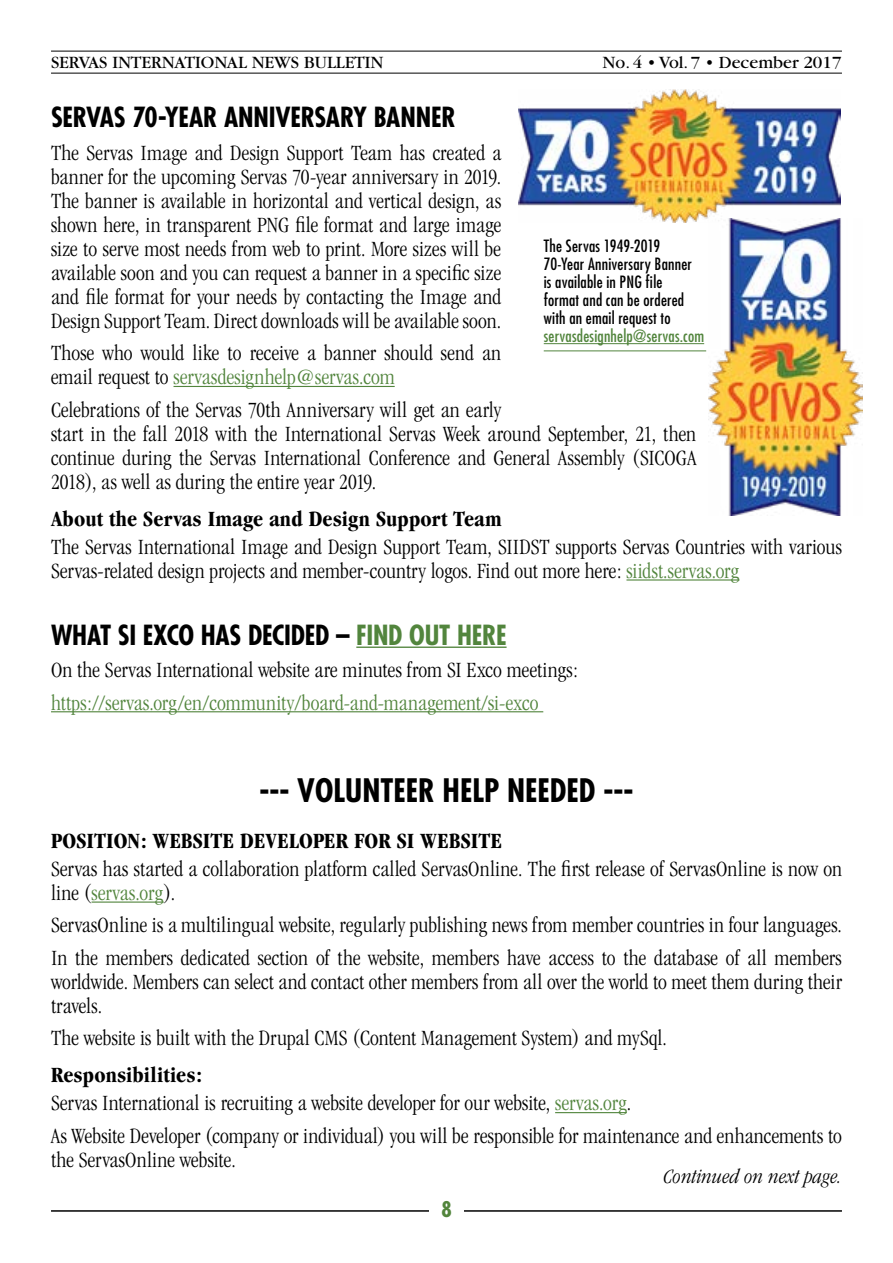
<style>
.page{position:relative;width:893px;height:1263px;background:#fff}
.page>*{position:absolute;margin:0;border:0;box-sizing:border-box;transform-origin:0 0}
.t1{font:700 condensed 31.5px "Futura Std";color:#000}
.t2{font:700 condensed 27px "Futura Std";letter-spacing:-.01em;color:#000}
.t3{font:300 condensed 22.5px/24px "Garamond";letter-spacing:.005em;color:#000}
.t4{font:700 condensed 22.5px "Garamond";letter-spacing:.01em;color:#000}
.t5{font:300 condensed 22.5px "Garamond";letter-spacing:.005em;color:#52853d}
.t6{font:italic 300 condensed 21px "Garamond";letter-spacing:.01em;color:#000}
.t7{font:700 condensed 21px "Futura Std";color:#52853c}
.t8{font:18px "Garamond";color:#000}
.t9{font:condensed 16.5px/18px "Futura Std";letter-spacing:.01em;color:#000}
.t10{font:condensed 16.5px "Futura Std";letter-spacing:.015em;color:#52853d}
.s1{color:#52853d}
.s2{font-weight:700}
</style>
<div class="page">
<hr style="left:51px;top:1210px;width:791px;height:2px;background:#000">
<div style="left:429px;top:1199px;width:35px;height:27px;background:#fff"></div>
<hr style="left:51px;top:51px;width:791px;height:1px;background:#000">
<hr style="left:51px;top:73px;width:791px;height:1px;background:#000">
<hr style="left:174px;top:386px;width:221px;height:1px;background:#52853d">
<hr style="left:626px;top:579px;width:113px;height:1px;background:#52853d">
<hr style="left:356px;top:646px;width:151px;height:2px;background:#52853d">
<hr style="left:51px;top:711px;width:492px;height:1px;background:#52853d">
<hr style="left:92px;top:901px;width:72px;height:2px;background:#52853d">
<hr style="left:555px;top:1112px;width:72px;height:1px;background:#52853d">
<hr style="left:544px;top:350px;width:162px;height:1px;background:#52853d">
<hr style="left:544px;top:343px;width:160px;height:1px;background:#52853d">
<img style="left:709px;top:218px;width:154px;height:297px">
<img style="left:518px;top:90px;width:322px;height:133px">
<p class="t8" style="left:51px;top:53px;width:334px">SERVAS INTERNATIONAL NEWS BULLETIN</p>
<p class="t8" style="left:603px;top:53px;width:240px">No. 4 • Vol. 7 • December 2017</p>
<p class="t2" style="left:51px;top:100px;width:406px">SERVAS 70-YEAR ANNIVERSARY BANNER</p>
<p class="t3" style="left:51px;top:141px;width:452px;text-align:justify">The Servas Image and Design Support Team has created a banner for the upcoming Servas 70-year anniversary in 2019.<br>The banner is available in horizontal and vertical design, as shown here, in transparent PNG file format and large image size to serve most needs from web to print. More sizes will be available soon and you can request a banner in a specific size and file format for your needs by contacting the Image and Design Support Team. Direct downloads will be available soon.</p>
<p class="t3" style="left:51px;top:341px;width:452px">Those who would like to receive a banner should send an email request to <span class="s1">servasdesignhelp@servas.com</span></p>
<p class="t3" style="left:51px;top:398px;width:647px">Celebrations of the Servas 70th Anniversary will get an early<br>start in the fall 2018 with the International Servas Week around September, 21, then continue during the Servas International Conference and General Assembly (SICOGA 2018), as well as during the entire year 2019.</p>
<p class="t4" style="left:51px;top:506px;width:452px">About the Servas Image and Design Support Team</p>
<p class="t3" style="left:51px;top:535px;width:792px">The Servas International Image and Design Support Team, SIIDST supports Servas Countries with various<br>Servas-related design projects and member-country logos. Find out more here: <span class="s1">siidst.servas.org</span></p>
<p class="t9" style="left:544px;top:237px;width:150px">The Servas 1949-2019<br>70-Year Anniversary Banner is available in PNG file format and can be ordered with an email request to</p>
<p class="t10" style="left:544px;top:326px;width:162px">servasdesignhelp@servas.com</p>
<p class="t2" style="left:51px;top:618px;width:457px">WHAT SI EXCO HAS DECIDED – <span class="s1">FIND OUT HERE</span></p>
<p class="t3" style="left:51px;top:658px;width:528px">On the Servas International website are minutes from SI Exco meetings:</p>
<p class="t5" style="left:51px;top:690px;width:489px">https://servas.org/en/community/board-and-management/si-exco</p>
<h1 class="t1" style="left:260px;top:771px;width:375px">--- VOLUNTEER HELP NEEDED ---</h1>
<p class="t4" style="left:51px;top:828px;width:452px">POSITION: WEBSITE DEVELOPER FOR SI WEBSITE</p>
<p class="t3" style="left:51px;top:857px;width:792px">Servas has started a collaboration platform called ServasOnline. The first release of ServasOnline is now on line (<span class="s1">servas.org</span>).</p>
<p class="t3" style="left:51px;top:909px;width:792px;line-height:32.5px">ServasOnline is a multilingual website, regularly publishing news from member countries in four languages.<br>In the members dedicated section of the website, members have access to the database of all members</p>
<p class="t3" style="left:51px;top:970px;width:792px">worldwide. Members can select and contact other members from all over the world to meet them during their travels.</p>
<p class="t3" style="left:51px;top:1026px;width:617px">The website is built with the Drupal CMS (Content Management System) and mySql.</p>
<p class="t3" style="left:51px;top:1061px;width:582px;line-height:28.2px"><span class="s2">Responsibilities:<br></span>Servas International is recruiting a website developer for our website, <span class="s1">servas.org</span>.</p>
<p class="t3" style="left:51px;top:1124px;width:792px">As Website Developer (company or individual) you will be responsible for maintenance and enhancements to the ServasOnline website.</p>
<p class="t6" style="left:663px;top:1165px;width:180px">Continued on next page.</p>
<p class="t7" style="left:442px;top:1196px;width:12px">8</p>
</div>
